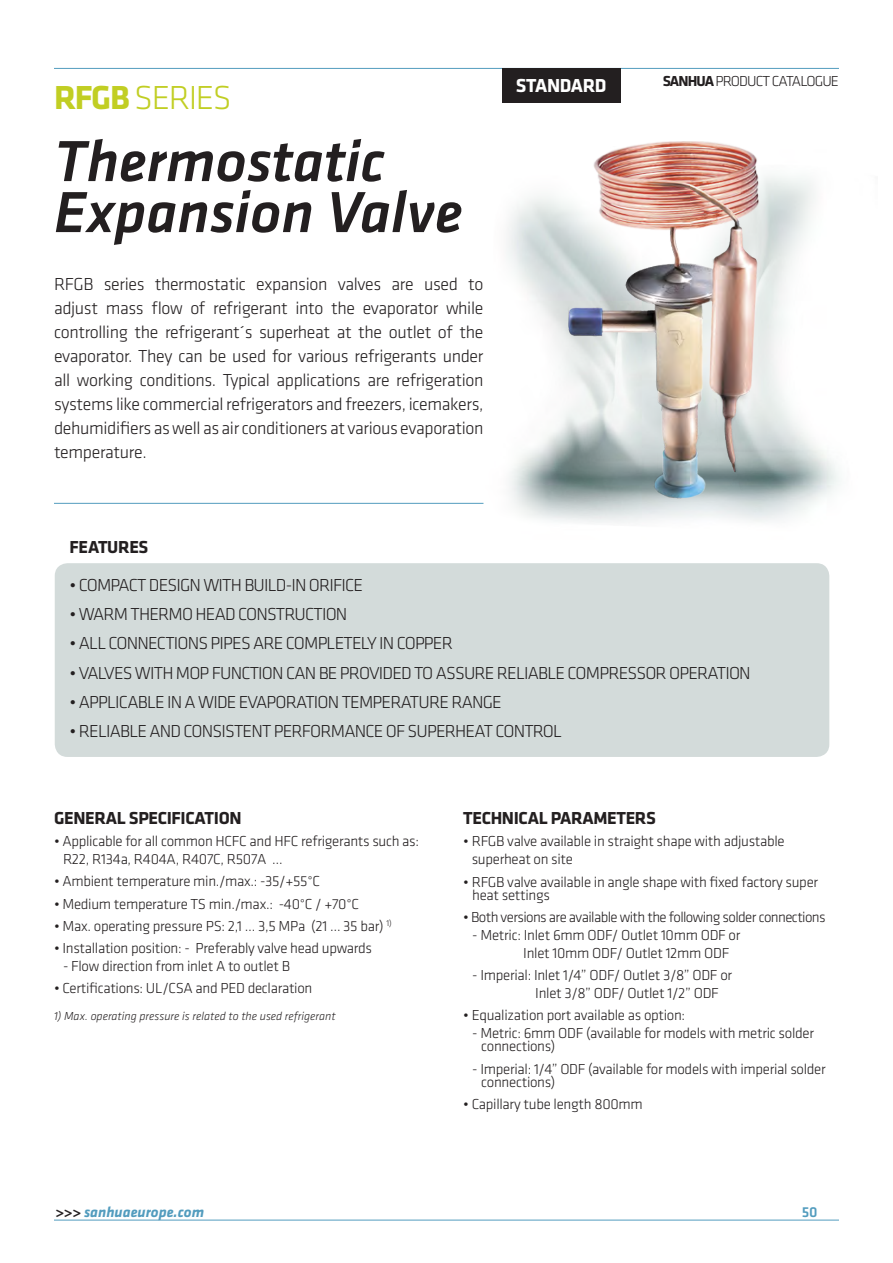
<style>
.page{position:relative;width:893px;height:1263px;background:#fff}
.page>*{position:absolute;margin:0;border:0;box-sizing:border-box;transform-origin:0 0}
.t1{font:italic 500 60px/51px "Klavika";color:#231f20}
.t2{font:300 34.5px "Klavika";letter-spacing:-.04em;color:#c1ce23}
.t3{font:700 19.5px "Klavika";letter-spacing:-.02em;color:#fff}
.t4{font:300 18px/24px "Klavika";letter-spacing:-.045em;color:#231f20;text-align:justify}
.t5{font:700 18px "Klavika";letter-spacing:-.02em;color:#231f20}
.t6{font:300 15px/13.5px "Klavika";letter-spacing:-.02em;color:#231f20}
.t7{font:300 15px "Klavika";letter-spacing:-.04em;color:#231f20}
.t8{font:300 15px "Klavika";letter-spacing:-.06em;color:#231f20}
.t9{font:italic 700 15px "Klavika";color:#529cbe}
.t10{font:500 15px "Klavika";color:#529cbe}
.t11{font:italic 300 12px "Klavika";color:#231f20}
.s1{font-weight:700}
.s2{font-style:normal;color:#231f20}
</style>
<div class="page">
<hr style="left:54px;top:1220px;width:785px;height:1px;background:#529cbe">
<img style="left:457px;top:176px;width:383px;height:347px">
<img style="left:551px;top:141px;width:209px;height:369px">
<div style="left:55px;top:563px;width:774px;height:194px;background:#d3dbda;border-radius:13px"></div>
<hr style="left:54px;top:503px;width:429px;height:1px;background:#529cbe">
<hr style="left:54px;top:68px;width:785px;height:1px;background:#529cbe">
<div style="left:502px;top:68px;width:119px;height:35px;background:#231f20"></div>
<p class="t2" style="left:54px;top:79px;width:179px"><span class="s1">RFGB</span> SERIES</p>
<p class="t1" style="left:54px;top:137px;width:410px">Thermostatic<br>Expansion Valve</p>
<p class="t4" style="left:54px;top:272px;width:431px">RFGB series thermostatic expansion valves are used to adjust mass flow of refrigerant into the evaporator while controlling the refrigerant´s superheat at the outlet of the evaporator. They can be used for various refrigerants under all working conditions. Typical applications are refrigeration systems like commercial refrigerators and freezers, icemakers, dehumidifiers as well as air conditioners at various evaporation temperature.</p>
<p class="t3" style="left:516px;top:74px;width:92px">STANDARD</p>
<p class="t8" style="left:663px;top:73px;width:178px"><span class="s1">SANHUA</span> PRODUCT CATALOGUE</p>
<p class="t5" style="left:70px;top:537px;width:80px">FEATURES</p>
<p class="t4" style="left:70px;top:573px;width:295px">• COMPACT DESIGN WITH BUILD-IN ORIFICE</p>
<p class="t4" style="left:70px;top:602px;width:279px">• WARM THERMO HEAD CONSTRUCTION</p>
<p class="t4" style="left:70px;top:632px;width:385px">• ALL CONNECTIONS PIPES ARE COMPLETELY IN COPPER</p>
<p class="t4" style="left:70px;top:661px;width:683px">• VALVES WITH MOP FUNCTION CAN BE PROVIDED TO ASSURE RELIABLE COMPRESSOR OPERATION</p>
<p class="t4" style="left:70px;top:690px;width:434px">• APPLICABLE IN A WIDE EVAPORATION TEMPERATURE RANGE</p>
<p class="t4" style="left:70px;top:719px;width:494px">• RELIABLE AND CONSISTENT PERFORMANCE OF SUPERHEAT CONTROL</p>
<p class="t5" style="left:54px;top:808px;width:189px">GENERAL SPECIFICATION</p>
<p class="t6" style="left:54px;top:835px;width:367px">• Applicable for all common HCFC and HFC refrigerants such as:</p>
<p class="t6" style="left:63px;top:853px;width:221px">R22, R134a, R404A, R407C, R507A …</p>
<p class="t6" style="left:54px;top:875px;width:268px">• Ambient temperature min./max.: -35/+55°C</p>
<p class="t6" style="left:54px;top:897px;width:307px">• Medium temperature TS min./max.: -40°C / +70°C</p>
<p class="t6" style="left:54px;top:919px;width:339px">• Max. operating pressure PS: 2,1 … 3,5 MPa (21 … 35 bar) <sup>1)</sup></p>
<p class="t6" style="left:54px;top:942px;width:320px">• Installation position: - Preferably valve head upwards</p>
<p class="t6" style="left:63px;top:959px;width:229px">- Flow direction from inlet A to outlet B</p>
<p class="t6" style="left:54px;top:982px;width:260px">• Certifications: UL/CSA and PED declaration</p>
<p class="t11" style="left:54px;top:1009px;width:283px">1) Max. operating pressure is related to the used refrigerant</p>
<p class="t5" style="left:463px;top:808px;width:194px">TECHNICAL PARAMETERS</p>
<p class="t6" style="left:472px;top:833px;width:314px;line-height:18px;text-indent:-8px">• RFGB valve available in straight shape with adjustable superheat on site</p>
<p class="t6" style="left:472px;top:875px;width:347px;text-indent:-9px">• RFGB valve available in angle shape with fixed factory super heat settings</p>
<p class="t7" style="left:463px;top:909px;width:364px">• Both versions are available with the following solder connections</p>
<p class="t6" style="left:472px;top:929px;width:270px">- Metric: Inlet 6mm ODF/ Outlet 10mm ODF or</p>
<p class="t6" style="left:523px;top:946px;width:208px">Inlet 10mm ODF/ Outlet 12mm ODF</p>
<p class="t6" style="left:472px;top:969px;width:261px">- Imperial: Inlet 1/4” ODF/ Outlet 3/8” ODF or</p>
<p class="t6" style="left:535px;top:986px;width:185px">Inlet 3/8” ODF/ Outlet 1/2” ODF</p>
<p class="t6" style="left:463px;top:1009px;width:223px">• Equalization port available as option:</p>
<p class="t6" style="left:481px;top:1026px;width:334px;text-indent:-9px">- Metric: 6mm ODF (available for models with metric solder connections)</p>
<p class="t6" style="left:481px;top:1062px;width:346px;text-indent:-9px">- Imperial: 1/4” ODF (available for models with imperial solder connections)</p>
<p class="t6" style="left:463px;top:1098px;width:181px">• Capillary tube length 800mm</p>
<p class="t9" style="left:55px;top:1204px;width:150px"><span class="s2">&gt;&gt;&gt;</span> sanhuaeurope.com</p>
<p class="t10" style="left:802px;top:1204px;width:17px">50</p>
</div>
